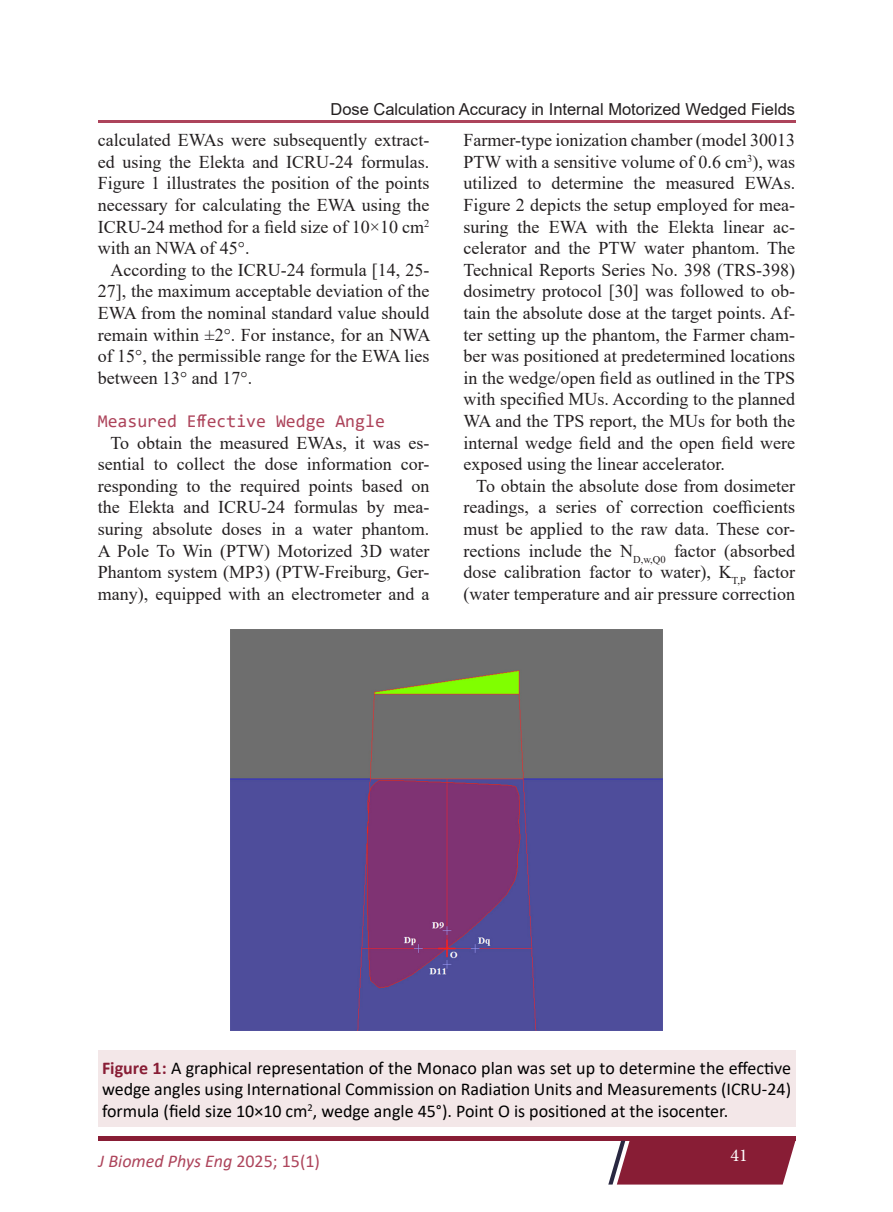
<style>
.page{position:relative;width:893px;height:1212px;background:#fff}
.page>*{position:absolute;margin:0;border:0;box-sizing:border-box;transform-origin:0 0}
.Body{font:18px/21.6px "Times New Roman";color:#231f20;text-align:justify}
.Figure{font:18px/21.6px "Calibri";color:#000;text-align:justify}
.Body-2{font:18px "Consolas";color:#ad445b}
.t1{font:italic 18px "Calibri";color:#ad445b}
.t2{font:18px "Minion Pro";color:#fff}
.Running_Title{font:16.5px "Arial";color:#231f20}
.s1{font-weight:700;color:#881d35}
.s2{font-style:normal}
</style>
<div class="page">
<div style="left:98px;top:1136px;width:697px;height:5px;background:#881d35"></div>
<svg style="left:608px;top:1141px;width:187px;height:43px;background:#903147"></svg>
<hr style="left:98px;top:120px;width:698px;height:2px;background:#ad445b">
<div style="left:98px;top:1050px;width:697px;height:77px;background:#f3e7e8"></div>
<img style="left:230px;top:629px;width:432px;height:401px">
<p class="Running_Title" style="left:330px;top:98px;width:466px">Dose Calculation Accuracy in Internal Motorized Wedged Fields</p>
<p class="Body" style="left:98px;top:129px;width:333px">calculated EWAs were subsequently extract&shy;ed using the Elekta and ICRU-24 formulas.<br>Figure 1 illustrates the position of the points necessary for calculating the EWA using the ICRU-24 method for a field size of 10×10 cm<sup>2 </sup>with an NWA of 45°.</p>
<p class="Body" style="left:98px;top:258px;width:334px;text-indent:13px">According to the ICRU-24 formula [14, 25- 27], the maximum acceptable deviation of the EWA from the nominal standard value should remain within ±2°. For instance, for an NWA of 15°, the permissible range for the EWA lies between 13° and 17°.</p>
<p class="Body-2" style="left:98px;top:409px;width:289px">Measured Effective Wedge Angle</p>
<p class="Body" style="left:98px;top:431px;width:333px;text-indent:13px">To obtain the measured EWAs, it was es&shy;sential to collect the dose information cor&shy;responding to the required points based on the Elekta and ICRU-24 formulas by mea&shy;suring absolute doses in a water phantom.<br>A Pole To Win (PTW) Motorized 3D water Phantom system (MP3) (PTW-Freiburg, Ger&shy;many), equipped with an electrometer and a</p>
<p class="Body" style="left:463px;top:129px;width:333px">Farmer-type ionization chamber (model 30013<br>PTW with a sensitive volume of 0.6 cm<sup>3</sup>), was utilized to determine the measured EWAs.<br>Figure 2 depicts the setup employed for mea&shy;suring the EWA with the Elekta linear ac&shy;celerator and the PTW water phantom. The Technical Reports Series No. 398 (TRS-398) dosimetry protocol [30] was followed to ob&shy;tain the absolute dose at the target points. Af&shy;ter setting up the phantom, the Farmer cham&shy;ber was positioned at predetermined locations in the wedge/open field as outlined in the TPS with specified MUs. According to the planned WA and the TPS report, the MUs for both the internal wedge field and the open field were exposed using the linear accelerator.</p>
<p class="Body" style="left:463px;top:474px;width:333px;text-indent:13px">To obtain the absolute dose from dosimeter readings, a series of correction coefficients must be applied to the raw data. These cor&shy;rections include the N<sub>D,w,Q0</sub> factor (absorbed dose calibration factor to water), K<sub>T,P</sub> factor (water temperature and air pressure correction</p>
<p class="Figure" style="left:102px;top:1056px;width:691px"><span class="s1">Figure 1:</span> A graphical representation of the Monaco plan was set up to determine the effective wedge angles using International Commission on Radiation Units and Measurements (ICRU-24) formula (field size 10×10 cm<sup>2</sup>, wedge angle 45°). Point O is positioned at the isocenter.</p>
<p class="t2" style="left:730px;top:1143px;width:19px">41</p>
<p class="t1" style="left:99px;top:1148px;width:223px">J Biomed Phys Eng <span class="s2">2025; 15(1)</span></p>
</div>
